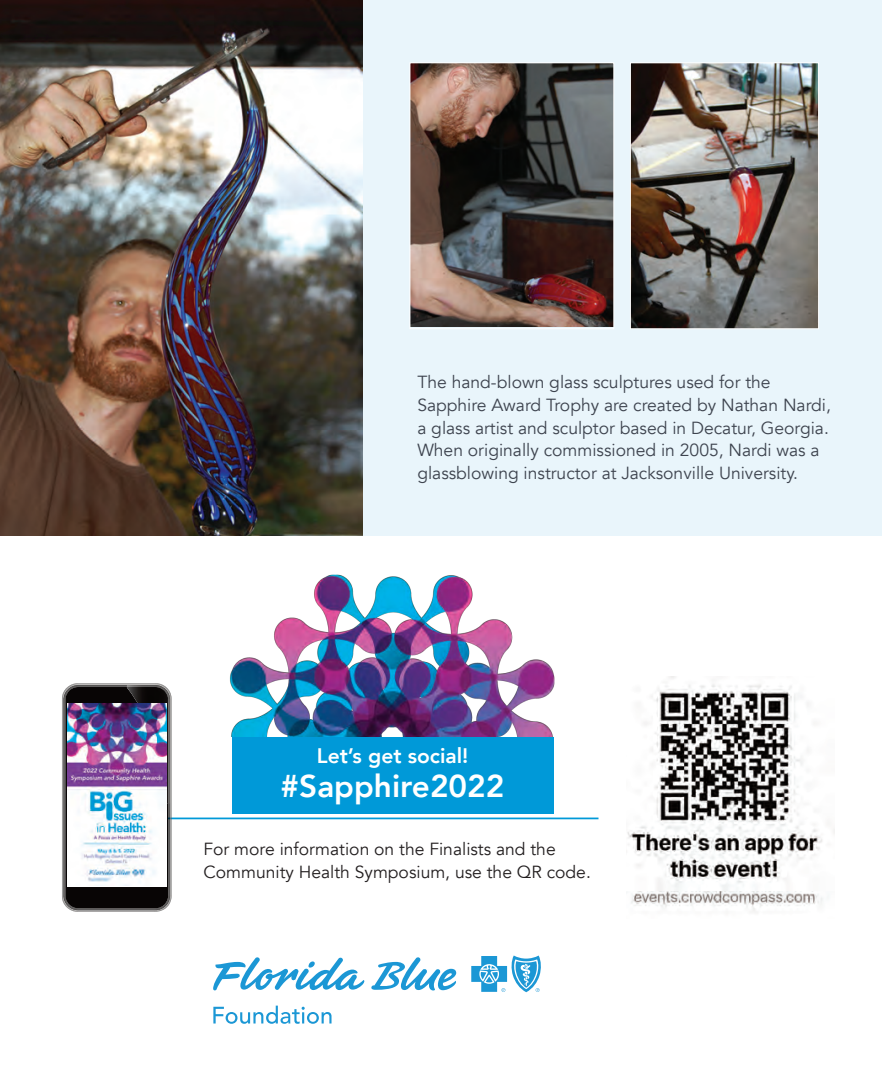
<style>
.page{position:relative;width:882px;height:1071px;background:#fff}
.page>*{position:absolute;margin:0;border:0;box-sizing:border-box;transform-origin:0 0}
.t1{font:800 31.5px "Avenir";color:#fff}
.t2{font:800 21px "Avenir";color:#fff}
.t3{font:17.5px/22.8px "Avenir";color:#3e444f}
.t4{font:17.5px/23.6px "Avenir";color:#231f20}
</style>
<div class="page">
<img style="left:627px;top:676px;width:208px;height:237px">
<div style="left:0;top:0;width:882px;height:536px;background:#e9f5fb"></div>
<img style="left:412px;top:64px;width:200px;height:263px">
<div style="left:410px;top:62px;width:204px;height:267px;border:1px solid #fff"></div>
<img style="left:632px;top:64px;width:185px;height:263px">
<div style="left:630px;top:62px;width:189px;height:267px;border:1px solid #fff"></div>
<img style="left:0;top:0;width:362px;height:536px">
<svg style="left:213px;top:1006px;width:119px;height:18px"></svg>
<svg style="left:213px;top:957px;width:152px;height:34px"></svg>
<svg style="left:371px;top:957px;width:86px;height:33px"></svg>
<svg style="left:471px;top:956px;width:70px;height:36px"></svg>
<img style="left:230px;top:574px;width:325px;height:163px">
<hr style="left:91px;top:818px;width:507px;height:1px;background:#0099d8">
<svg style="left:62px;top:683px;width:110px;height:229px;background:#444243"></svg>
<img style="left:67px;top:704px;width:99px;height:182px">
<div style="left:232px;top:737px;width:321px;height:76px;background:#0099d8"></div>
<p class="t3" style="left:417px;top:371px;width:415px">The hand-blown glass sculptures used for the Sapphire Award Trophy are created by Nathan Nardi, a glass artist and sculptor based in Decatur, Georgia.<br>When originally commissioned in 2005, Nardi was a glassblowing instructor at Jacksonville University.</p>
<p class="t2" style="left:317px;top:742px;width:153px">Let’s get social!</p>
<h1 class="t1" style="left:281px;top:766px;width:225px">#Sapphire2022</h1>
<p class="t4" style="left:204px;top:837px;width:389px">For more information on the Finalists and the<br>Community Health Symposium, use the QR code.</p>
</div>
